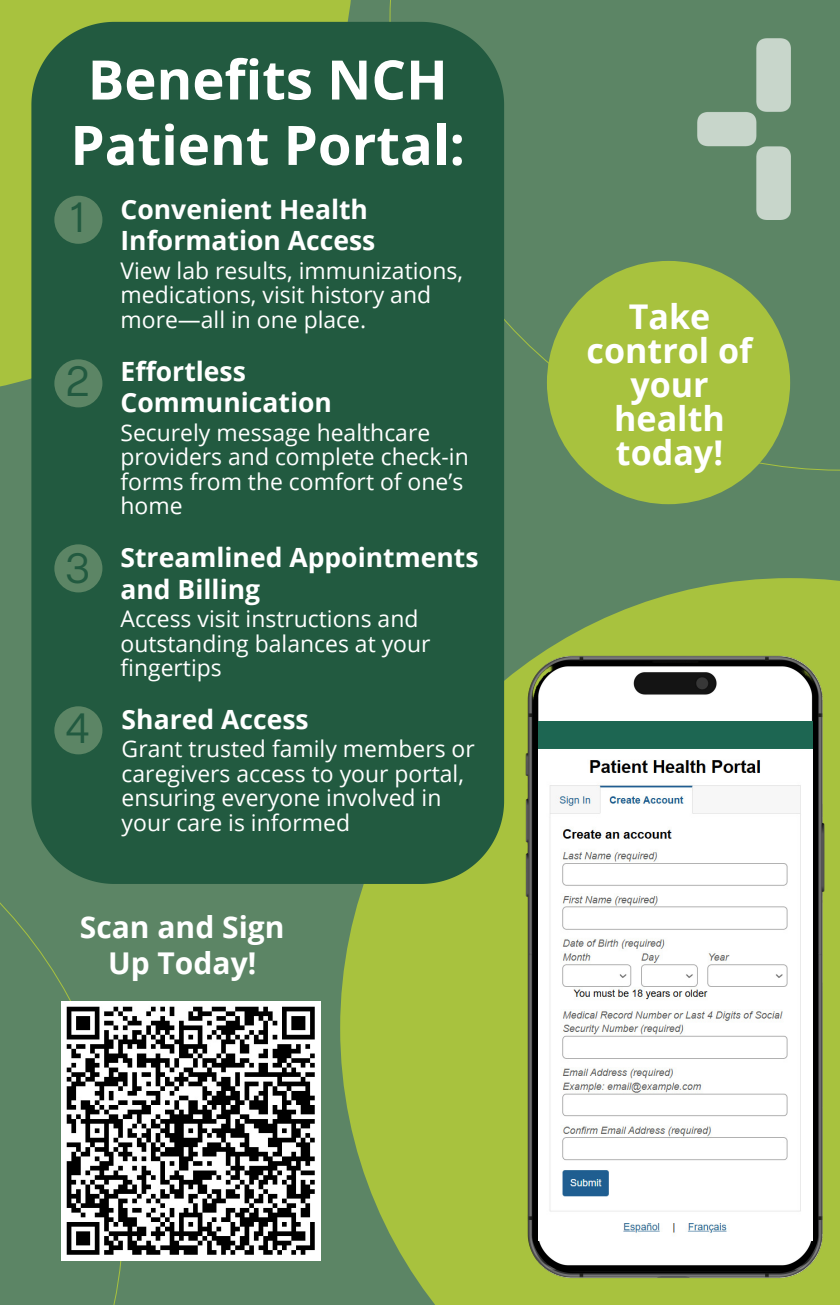
<style>
.page{position:relative;width:840px;height:1305px;background:#5c8565}
.page>*{position:absolute;margin:0;border:0;box-sizing:border-box;transform-origin:0 0}
.t1{font:700 54.43px/65.5px "Open Sans";color:#fff;text-align:center}
.t2{font:41.65px "Elza";color:#225a40}
.t3{font:700 34.12px/34.1px "Open Sans";color:#fff;text-align:center}
.t4{font:700 30.1px/36.1px "Open Sans";color:#fff;text-align:center}
.t5{font:700 26.6px/31.8px "Open Sans";color:#fff}
.t6{font:22.93px/24.5px "Open Sans";color:#fff}
</style>
<div class="page">
<svg style="left:340px;top:578px;width:500px;height:727px;fill:#a8c23e"></svg>
<svg style="left:0;top:902px;width:124px;height:403px"></svg>
<div style="left:0;top:0;width:351px;height:387px;background:#a8c23e"></div>
<img style="left:509px;top:594px;width:331px;height:711px">
<img style="left:539px;top:721px;width:274px;height:519px">
<div style="left:31px;top:22px;width:473px;height:862px;background:#225a40"></div>
<div style="left:54px;top:196px;width:48px;height:48px;background:#5c8565;border-radius:50%"></div>
<div style="left:54px;top:359px;width:48px;height:48px;background:#5c8565;border-radius:50%"></div>
<div style="left:54px;top:544px;width:48px;height:48px;background:#5c8565;border-radius:50%"></div>
<div style="left:54px;top:706px;width:48px;height:48px;background:#5c8565;border-radius:50%"></div>
<div style="left:547px;top:261px;width:243px;height:243px;background:#a8c23e;border-radius:50%"></div>
<img style="left:698px;top:39px;width:92px;height:181px">
<img style="left:61px;top:1001px;width:259px;height:259px">
<h1 class="t1" style="left:70px;top:46px;width:396px">Benefits NCH<br>Patient Portal:</h1>
<h2 class="t2" style="left:70px;top:190px;width:16px">1</h2>
<p class="t5" style="left:121px;top:192px;width:256px">Convenient Health<br>Information Access</p>
<h2 class="t2" style="left:66px;top:354px;width:25px">2</h2>
<h2 class="t2" style="left:65px;top:541px;width:27px">3</h2>
<h2 class="t2" style="left:65px;top:701px;width:26px">4</h2>
<p class="t6" style="left:121px;top:258px;width:344px">View lab results, immunizations, medications, visit history and more—all in one place.</p>
<p class="t5" style="left:121px;top:354px;width:213px">Effortless<br>Communication</p>
<p class="t6" style="left:121px;top:420px;width:350px">Securely message healthcare providers and complete check-in forms from the comfort of one’s home</p>
<p class="t5" style="left:121px;top:541px;width:360px">Streamlined Appointments and Billing</p>
<p class="t6" style="left:121px;top:606px;width:312px">Access visit instructions and outstanding balances at your fingertips</p>
<p class="t5" style="left:122px;top:703px;width:189px">Shared Access</p>
<p class="t6" style="left:122px;top:736px;width:355px">Grant trusted family members or caregivers access to your portal, ensuring everyone involved in your care is informed</p>
<h3 class="t4" style="left:80px;top:908px;width:206px">Scan and Sign<br>Up Today!</h3>
<h3 class="t3" style="left:587px;top:299px;width:167px">Take control of your health today!</h3>
</div>
